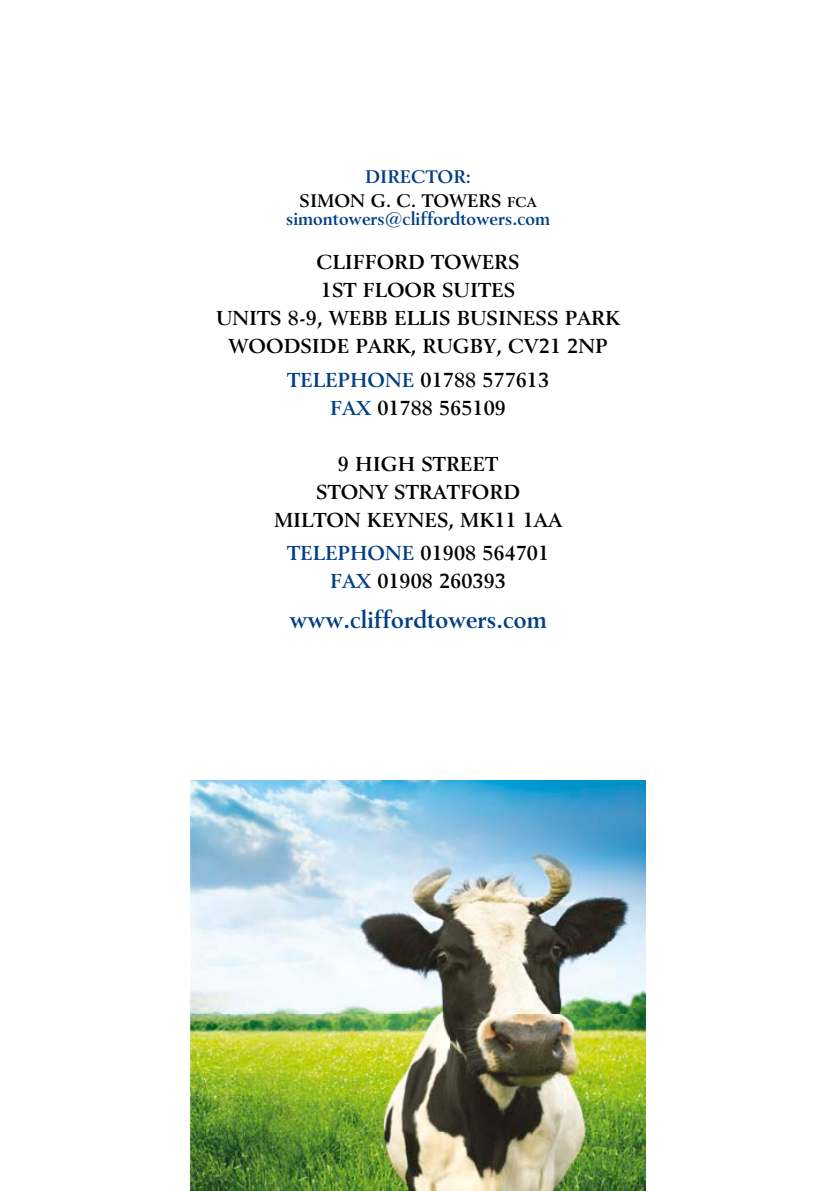
<style>
.page{position:relative;width:840px;height:1191px;background:#fff}
.page>*{position:absolute;margin:0;border:0;box-sizing:border-box;transform-origin:0 0}
.t1{font:700 24px "Revival 565 BT";color:#013f84}
.t2{font:700 20px/28px "Revival 565 BT";color:#000;text-align:center}
.t3{font:700 18px "Revival 565 BT";color:#013f84}
.t4{font:700 18px/24px "Revival 565 BT";color:#000;text-align:center}
.s1{color:#013f84}
.s2{font-size:14px}
</style>
<div class="page">
<img style="left:190px;top:780px;width:455px;height:411px">
<p class="t4" style="left:299px;top:164px;width:238px"><span class="s1">DIRECTOR:<br></span>SIMON G. C. TOWERS <span class="s2">FCA</span></p>
<p class="t3" style="left:286px;top:208px;width:265px">simontowers@cliffordtowers.com</p>
<p class="t2" style="left:216px;top:247px;width:405px">CLIFFORD TOWERS<br>1ST FLOOR SUITES<br>UNITS 8-9, WEBB ELLIS BUSINESS PARK<br>WOODSIDE PARK, RUGBY, CV21 2NP</p>
<p class="t2" style="left:287px;top:365px;width:263px"><span class="s1">TELEPHONE</span> 01788 577613<br><span class="s1">FAX</span> 01788 565109</p>
<p class="t2" style="left:274px;top:449px;width:289px">9 HIGH STREET<br>STONY STRATFORD<br>MILTON KEYNES, MK11 1AA</p>
<p class="t2" style="left:287px;top:539px;width:263px"><span class="s1">TELEPHONE</span> 01908 564701<br><span class="s1">FAX</span> 01908 260393</p>
<p class="t1" style="left:289px;top:605px;width:258px">www.cliffordtowers.com</p>
</div>
